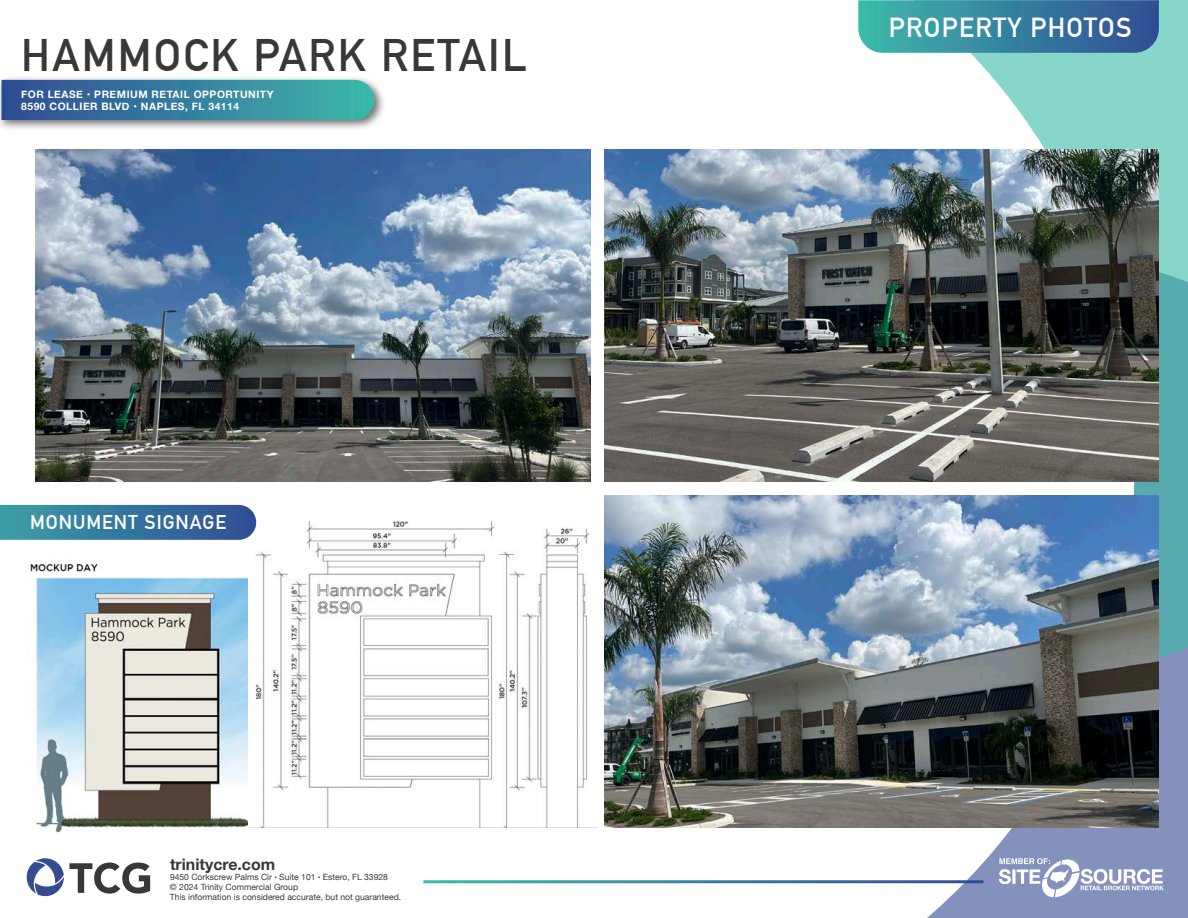
<style>
.page{position:relative;width:1188px;height:918px;background:#fff}
.page>*{position:absolute;margin:0;border:0;box-sizing:border-box;transform-origin:0 0}
.t1{font:700 44.55px "DIN Alternate";letter-spacing:.05em;color:#383839}
.t2{font:700 27px "DIN Alternate";letter-spacing:.05em;color:#fff}
.t3{font:700 19.5px "DIN Alternate";letter-spacing:.05em;color:#fff}
.t4{font:700 15.9px "Helvetica Neue";color:#383839}
.t5{font:700 10.35px "Helvetica Neue";letter-spacing:.05em;color:#fff}
.t6{font:8.55px "Helvetica Neue";color:#383839}
.s1{font-size:7.35px}
</style>
<div class="page">
<div style="left:0;top:75px;width:386px;height:56px;background:#231f20;opacity:.65"></div>
<svg style="left:2px;top:80px;width:372px;height:40px;background:#37809f"></svg>
<svg style="left:694px;top:673px;width:494px;height:245px"></svg>
<svg style="left:694px;top:0;width:494px;height:673px"></svg>
<hr style="left:423px;top:880px;width:560px;height:3px;background:#fff">
<svg style="left:27px;top:858px;width:123px;height:38px"></svg>
<img style="left:36px;top:150px;width:554px;height:332px">
<svg style="left:996px;top:855px;width:169px;height:45px;fill:#8491bc"></svg>
<img style="left:604px;top:150px;width:555px;height:332px">
<img style="left:231px;top:504px;width:367px;height:324px">
<img style="left:604px;top:495px;width:555px;height:333px">
<svg style="left:858px;top:0;width:301px;height:53px;background:#3985a1"></svg>
<img style="left:28px;top:554px;width:220px;height:279px">
<svg style="left:0;top:505px;width:256px;height:35px;background:#38789e"></svg>
<p class="t1" style="left:21px;top:22px;width:507px">HAMMOCK PARK RETAIL</p>
<p class="t5" style="left:21px;top:86px;width:254px">FOR LEASE • PREMIUM RETAIL OPPORTUNITY</p>
<p class="t5" style="left:21px;top:98px;width:219px">8590 COLLIER BLVD • NAPLES, FL 34114</p>
<p class="t3" style="left:30px;top:507px;width:198px">MONUMENT SIGNAGE</p>
<p class="t4" style="left:170px;top:852px;width:107px">trinitycre.com</p>
<p class="t6" style="left:170px;top:871px;width:220px">9450 Corkscrew Palms Cir <span class="s1">•</span> Suite 101 <span class="s1">•</span> Estero, FL 33928</p>
<p class="t6" style="left:170px;top:881px;width:130px">© 2024 Trinity Commercial Group</p>
<p class="t6" style="left:170px;top:890px;width:233px">This information is considered accurate, but not guaranteed.</p>
<p class="t2" style="left:889px;top:7px;width:244px">PROPERTY PHOTOS</p>
</div>
